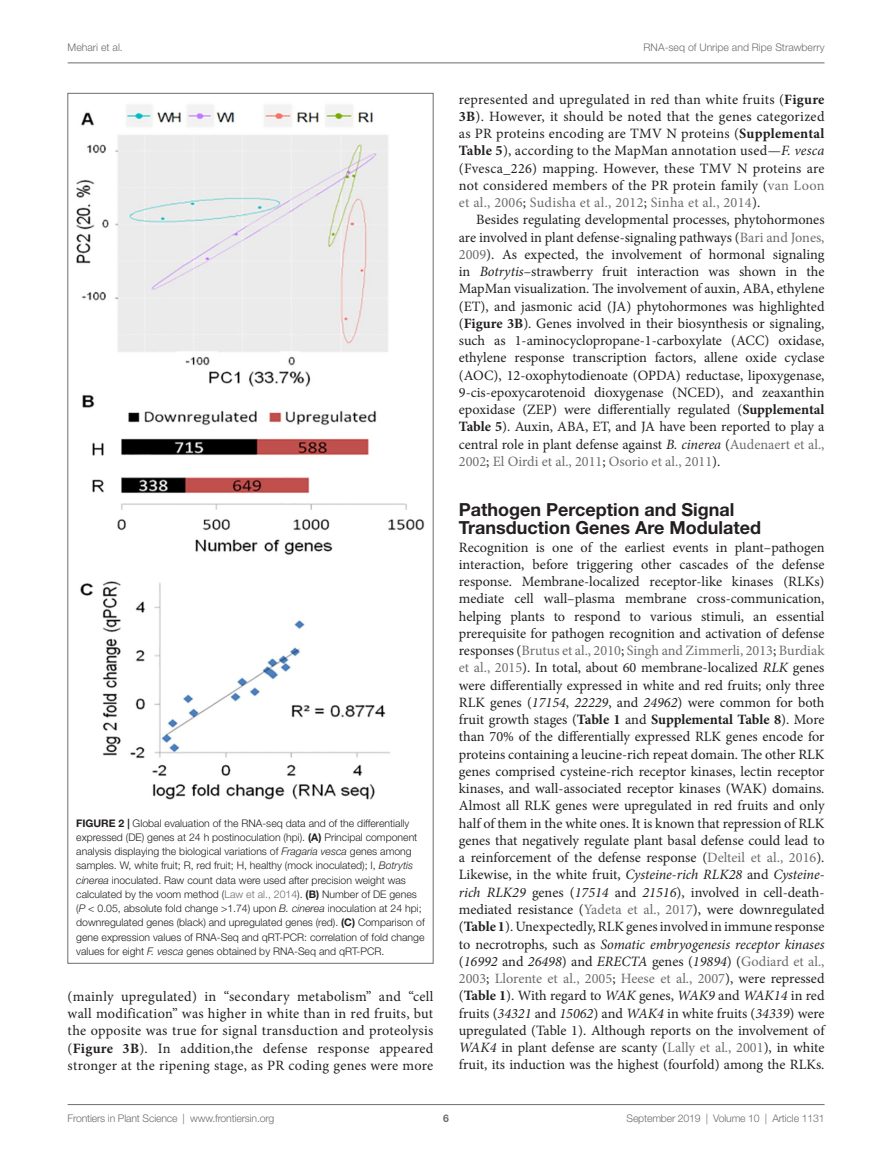
<style>
.page{position:relative;width:893px;height:1170px;background:#fff}
.page>*{position:absolute;margin:0;border:0;box-sizing:border-box;transform-origin:0 0}
._2{font:700 18px/18.8px "Helvetica Neue LT Std";color:#231f20}
.T1{font:14.25px/17.2px "Minion Pro";color:#231f20;text-align:justify}
.T{font:14.25px/17.2px "Minion Pro";letter-spacing:.01em;color:#231f20;text-align:justify}
.FC{font:300 10.5px/14.2px "Helvetica Neue LT Std";color:#231f20}
.t1{font:300 10.5px "Helvetica Neue LT Std";letter-spacing:-.015em;color:#6c6d70}
.t2{font:700 10.5px "Helvetica Neue LT Std";color:#6c6d70}
.s1{font-weight:700}
.s2{font-style:italic}
.s3{color:#6c6d70}
</style>
<div class="page">
<hr style="left:68px;top:63px;width:756px;height:1px;background:#6c6d70">
<hr style="left:68px;top:1104px;width:756px;height:1px;background:#6c6d70">
<img style="left:76px;top:105px;width:349px;height:694px">
<p class="t1" style="left:68px;top:41px;width:57px">Mehari et al.</p>
<p class="t1" style="left:644px;top:41px;width:182px">RNA-seq of Unripe and Ripe Strawberry</p>
<p class="FC" style="left:76px;top:815px;width:350px"><span class="s1">FIGURE 2 |</span> Global evaluation of the RNA-seq data and of the differentially expressed (DE) genes at 24 h postinoculation (hpi). <span class="s1">(A)</span> Principal component analysis displaying the biological variations of <span class="s2">Fragaria vesca</span> genes among samples. W, white fruit; R, red fruit; H, healthy (mock inoculated); I, <span class="s2">Botrytis cinerea</span> inoculated. Raw count data were used after precision weight was calculated by the voom method (<span class="s3">Law et al., 2014</span>). <span class="s1">(B)</span> Number of DE genes (<span class="s2">P</span> &lt; 0.05, absolute fold change &gt;1.74) upon <span class="s2">B. cinerea</span> inoculation at 24 hpi; downregulated genes (black) and upregulated genes (red). <span class="s1">(C)</span> Comparison of gene expression values of RNA-Seq and qRT-PCR: correlation of fold change values for eight <span class="s2">F. vesca</span> genes obtained by RNA-Seq and qRT-PCR.</p>
<p class="T" style="left:68px;top:987px;width:367px">(mainly upregulated) in “secondary metabolism” and “cell wall modification” was higher in white than in red fruits, but the opposite was true for signal transduction and proteolysis (<span class="s1">Figure 3B</span>). In addition,the defense response appeared stronger at the ripening stage, as PR coding genes were more</p>
<p class="T" style="left:459px;top:90px;width:367px">represented and upregulated in red than white fruits (<span class="s1">Figure 3B</span>). However, it should be noted that the genes categorized as PR proteins encoding are TMV N proteins (<span class="s1">Supplemental Table 5</span>), according to the MapMan annotation used—<span class="s2">F. vesca </span>(Fvesca_226) mapping. However, these TMV N proteins are not considered members of the PR protein family (<span class="s3">van Loon et al., 2006</span>; <span class="s3">Sudisha et al., 2012</span>; <span class="s3">Sinha et al., 2014</span>).</p>
<p class="T" style="left:459px;top:211px;width:367px;text-indent:17px">Besides regulating developmental processes, phytohormones are involved in plant defense-signaling pathways (<span class="s3">Bari and Jones, 2009</span>). As expected, the involvement of hormonal signaling in <span class="s2">Botrytis</span>–strawberry fruit interaction was shown in the MapMan visualization. The involvement of auxin, ABA, ethylene (ET), and jasmonic acid (JA) phytohormones was highlighted (<span class="s1">Figure 3B</span>). Genes involved in their biosynthesis or signaling, such as 1-aminocyclopropane-1-carboxylate (ACC) oxidase, ethylene response transcription factors, allene oxide cyclase (AOC), 12-oxophytodienoate (OPDA) reductase, lipoxygenase, 9-cis-epoxycarotenoid dioxygenase (NCED), and zeaxanthin epoxidase (ZEP) were differentially regulated (<span class="s1">Supplemental Table 5</span>). Auxin, ABA, ET, and JA have been reported to play a central role in plant defense against <span class="s2">B. cinerea</span> (<span class="s3">Audenaert et al., 2002</span>; <span class="s3">El Oirdi et al., 2011</span>; <span class="s3">Osorio et al., 2011</span>).</p>
<p class="_2" style="left:459px;top:499px;width:304px">Pathogen Perception and Signal<br>Transduction Genes Are Modulated</p>
<p class="T1" style="left:459px;top:538px;width:367px">Recognition is one of the earliest events in plant–pathogen interaction, before triggering other cascades of the defense response. Membrane-localized receptor-like kinases (RLKs) mediate cell wall–plasma membrane cross-communication, helping plants to respond to various stimuli, an essential prerequisite for pathogen recognition and activation of defense responses (<span class="s3">Brutus et al., 2010</span>; <span class="s3">Singh and Zimmerli, 2013</span>; <span class="s3">Burdiak et al., 2015</span>). In total, about 60 membrane-localized <span class="s2">RLK</span> genes were differentially expressed in white and red fruits; only three RLK genes (<span class="s2">17154</span>, <span class="s2">22229</span>, and <span class="s2">24962</span>) were common for both fruit growth stages (<span class="s1">Table 1</span> and <span class="s1">Supplemental Table 8</span>). More than 70% of the differentially expressed RLK genes encode for proteins containing a leucine-rich repeat domain. The other RLK genes comprised cysteine-rich receptor kinases, lectin receptor kinases, and wall-associated receptor kinases (WAK) domains.<br>Almost all RLK genes were upregulated in red fruits and only half of them in the white ones. It is known that repression of RLK genes that negatively regulate plant basal defense could lead to a reinforcement of the defense response (<span class="s3">Delteil et al., 2016</span>).<br>Likewise, in the white fruit, <span class="s2">Cysteine-rich RLK28</span> and <span class="s2">Cysteine&shy;rich RLK29</span> genes (<span class="s2">17514</span> and <span class="s2">21516</span>), involved in cell-death&shy;mediated resistance (<span class="s3">Yadeta et al., 2017</span>), were downregulated (<span class="s1">Table 1</span>). Unexpectedly, RLK genes involved in immune response to necrotrophs, such as <span class="s2">Somatic embryogenesis receptor kinases </span>(<span class="s2">16992</span> and <span class="s2">26498</span>) and <span class="s2">ERECTA</span> genes (<span class="s2">19894</span>) (<span class="s3">Godiard et al., 2003</span>; <span class="s3">Llorente et al., 2005</span>; <span class="s3">Heese et al., 2007</span>), were repressed (<span class="s1">Table 1</span>). With regard to <span class="s2">WAK</span> genes, <span class="s2">WAK9</span> and <span class="s2">WAK14</span> in red fruits (<span class="s2">34321</span> and <span class="s2">15062</span>) and <span class="s2">WAK4</span> in white fruits (<span class="s2">34339</span>) were upregulated (Table 1). Although reports on the involvement of <span class="s2">WAK4</span> in plant defense are scanty (<span class="s3">Lally et al., 2001</span>), in white fruit, its induction was the highest (fourfold) among the RLKs.</p>
<p class="t1" style="left:68px;top:1111px;width:208px">Frontiers in Plant Science | www.frontiersin.org</p>
<p class="t2" style="left:443px;top:1111px;width:7px">6</p>
<p class="t1" style="left:627px;top:1111px;width:199px">September 2019 | Volume 10 | Article 1131</p>
</div>
